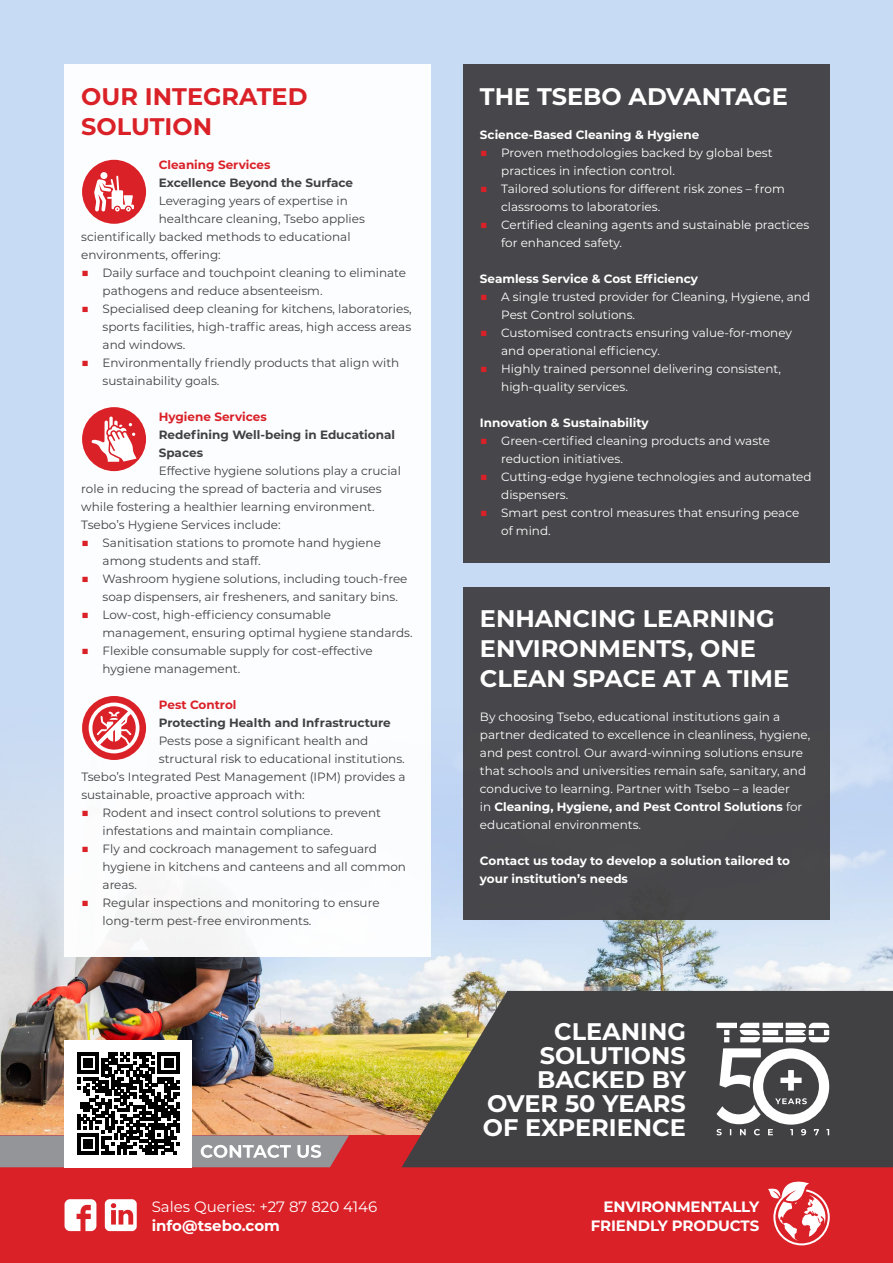
<style>
.page{position:relative;width:893px;height:1263px;background:#fff}
.page>*{position:absolute;margin:0;border:0;box-sizing:border-box;transform-origin:0 0}
.t1{font:700 24px/24px "Montserrat";color:#fff}
.t2{font:700 24px/30px "Montserrat";color:#da2128}
.t3{font:700 15px/19.5px "Montserrat";letter-spacing:-.01em;color:#fff;text-align:right}
.t4{font:15px "Montserrat";color:#fff}
.t5{font:12px/18px "Montserrat";color:#414042}
.t6{font:12px/18px "Montserrat";color:#fff}
.t7{font:700 12px/18px "Montserrat";color:#fff}
.t8{font:700 12px/18px "Montserrat";color:#414042}
.t9{font:700 12px "Montserrat";color:#da2128}
.s1{font-size:13.5px;color:#da2128}
.s2{font-weight:700}
</style>
<div class="page">
<div style="left:0;top:0;width:893px;height:1167px;background:#c8dbf5"></div>
<img style="left:0;top:774px;width:893px;height:361px">
<div style="left:64px;top:64px;width:367px;height:893px;background:#fff"></div>
<div style="left:463px;top:64px;width:367px;height:499px;background:#47474b"></div>
<div style="left:463px;top:587px;width:367px;height:333px;background:#47474b"></div>
<div style="left:0;top:1135px;width:893px;height:128px;background:#da2128"></div>
<svg style="left:65px;top:1199px;width:31px;height:32px"></svg>
<svg style="left:105px;top:1199px;width:32px;height:32px"></svg>
<svg style="left:768px;top:1181px;width:62px;height:64px"></svg>
<svg style="left:402px;top:991px;width:491px;height:176px;background:#524f46"></svg>
<svg style="left:716px;top:1023px;width:113px;height:112px;background:#8d8c8d"></svg>
<div style="left:65px;top:1040px;width:127px;height:127px;background:#fff"></div>
<img style="left:0;top:1052px;width:349px;height:115px">
<div style="left:82px;top:160px;width:64px;height:64px;background:#da2128;border-radius:50%"></div>
<div style="left:82px;top:407px;width:64px;height:64px;background:#da2128;border-radius:50%"></div>
<div style="left:82px;top:696px;width:64px;height:64px;background:#da2128;border-radius:50%"></div>
<svg style="left:94px;top:175px;width:40px;height:37px"></svg>
<div style="left:100px;top:172px;width:7px;height:7px;background:#fff;border-radius:50%"></div>
<svg style="left:91px;top:416px;width:45px;height:46px"></svg>
<svg style="left:89px;top:702px;width:50px;height:51px"></svg>
<h1 class="t2" style="left:81px;top:80px;width:228px">OUR INTEGRATED<br>SOLUTION</h1>
<p class="t9" style="left:159px;top:156px;width:113px">Cleaning Services</p>
<p class="t8" style="left:159px;top:173px;width:196px">Excellence Beyond the Surface</p>
<p class="t5" style="left:159px;top:191px;width:191px">Leveraging years of expertise in</p>
<p class="t5" style="left:159px;top:209px;width:208px">healthcare cleaning, Tsebo applies</p>
<p class="t5" style="left:81px;top:227px;width:271px">scientifically backed methods to educational</p>
<p class="t5" style="left:81px;top:245px;width:141px">environments, offering:</p>
<p class="t5" style="left:103px;top:263px;width:305px;text-indent:-21px"><span class="s1">■</span> Daily surface and touchpoint cleaning to eliminate pathogens and reduce absenteeism.</p>
<p class="t5" style="left:103px;top:299px;width:311px;text-align:justify;text-indent:-21px"><span class="s1">■</span> Specialised deep cleaning for kitchens, laboratories, sports facilities, high-traffic areas, high access areas and windows.</p>
<p class="t5" style="left:103px;top:353px;width:298px;text-indent:-21px"><span class="s1">■</span> Environmentally friendly products that align with sustainability goals.</p>
<p class="t9" style="left:159px;top:408px;width:109px">Hygiene Services</p>
<p class="t8" style="left:159px;top:425px;width:238px">Redefining Well-being in Educational<br>Spaces</p>
<p class="t5" style="left:81px;top:461px;width:321px;text-indent:77px">Effective hygiene solutions play a crucial role in reducing the spread of bacteria and viruses while fostering a healthier learning environment.<br>Tsebo’s Hygiene Services include:</p>
<p class="t5" style="left:103px;top:533px;width:280px;text-indent:-21px"><span class="s1">■</span> Sanitisation stations to promote hand hygiene among students and staff.</p>
<p class="t5" style="left:103px;top:569px;width:306px;text-indent:-21px"><span class="s1">■</span> Washroom hygiene solutions, including touch-free soap dispensers, air fresheners, and sanitary bins.</p>
<p class="t5" style="left:103px;top:605px;width:312px;text-indent:-21px"><span class="s1">■</span> Low-cost, high-efficiency consumable management, ensuring optimal hygiene standards.</p>
<p class="t5" style="left:103px;top:641px;width:272px;text-indent:-21px"><span class="s1">■</span> Flexible consumable supply for cost-effective hygiene management.</p>
<p class="t9" style="left:159px;top:696px;width:79px">Pest Control</p>
<p class="t8" style="left:159px;top:713px;width:233px">Protecting Health and Infrastructure</p>
<p class="t5" style="left:159px;top:731px;width:211px">Pests pose a significant health and</p>
<p class="t5" style="left:159px;top:749px;width:247px">structural risk to educational institutions.</p>
<p class="t5" style="left:81px;top:767px;width:326px">Tsebo’s Integrated Pest Management (IPM) provides a</p>
<p class="t5" style="left:81px;top:785px;width:225px">sustainable, proactive approach with:</p>
<p class="t5" style="left:103px;top:803px;width:280px;text-indent:-21px"><span class="s1">■</span> Rodent and insect control solutions to prevent infestations and maintain compliance.</p>
<p class="t5" style="left:103px;top:839px;width:305px;text-indent:-21px"><span class="s1">■</span> Fly and cockroach management to safeguard hygiene in kitchens and canteens and all common areas.</p>
<p class="t5" style="left:103px;top:893px;width:278px;text-indent:-21px"><span class="s1">■</span> Regular inspections and monitoring to ensure long-term pest-free environments.</p>
<p class="t4" style="left:152px;top:1196px;width:227px">Sales Queries: +27 87 820 4146</p>
<p class="t3" style="left:152px;top:1215px;width:130px">info@tsebo.com</p>
<h1 class="t1" style="left:480px;top:83px;width:309px">THE TSEBO ADVANTAGE</h1>
<p class="t7" style="left:480px;top:125px;width:221px">Science-Based Cleaning &amp; Hygiene</p>
<p class="t6" style="left:501px;top:143px;width:273px;text-indent:-21px"><span class="s1">■</span> Proven methodologies backed by global best practices in infection control.</p>
<p class="t6" style="left:501px;top:179px;width:285px;text-indent:-21px"><span class="s1">■</span> Tailored solutions for different risk zones – from classrooms to laboratories.</p>
<p class="t6" style="left:501px;top:215px;width:310px;text-indent:-21px"><span class="s1">■</span> Certified cleaning agents and sustainable practices for enhanced safety.</p>
<p class="t7" style="left:480px;top:269px;width:219px">Seamless Service &amp; Cost Efficiency</p>
<p class="t6" style="left:501px;top:287px;width:310px;text-indent:-21px"><span class="s1">■</span> A single trusted provider for Cleaning, Hygiene, and<br>Pest Control solutions.</p>
<p class="t6" style="left:501px;top:323px;width:292px;text-indent:-21px"><span class="s1">■</span> Customised contracts ensuring value-for-money and operational efficiency.</p>
<p class="t6" style="left:501px;top:359px;width:281px;text-indent:-21px"><span class="s1">■</span> Highly trained personnel delivering consistent, high-quality services.</p>
<p class="t7" style="left:480px;top:413px;width:170px">Innovation &amp; Sustainability</p>
<p class="t6" style="left:501px;top:431px;width:270px;text-indent:-21px"><span class="s1">■</span> Green-certified cleaning products and waste reduction initiatives.</p>
<p class="t6" style="left:501px;top:467px;width:312px;text-indent:-21px"><span class="s1">■</span> Cutting-edge hygiene technologies and automated dispensers.</p>
<p class="t6" style="left:501px;top:503px;width:300px;text-indent:-21px"><span class="s1">■</span> Smart pest control measures that ensuring peace of mind.</p>
<h1 class="t1" style="left:480px;top:602px;width:311px;line-height:30px">ENHANCING LEARNING<br>ENVIRONMENTS, ONE<br>CLEAN SPACE AT A TIME</h1>
<p class="t6" style="left:480px;top:708px;width:332px">By choosing Tsebo, educational institutions gain a partner dedicated to excellence in cleanliness, hygiene, and pest control. Our award-winning solutions ensure that schools and universities remain safe, sanitary, and conducive to learning. Partner with Tsebo – a leader<br>in <span class="s2">Cleaning, Hygiene, and Pest Control Solutions</span> for educational environments.</p>
<p class="t7" style="left:480px;top:851px;width:312px">Contact us today to develop a solution tailored to your institution’s needs</p>
<h1 class="t1" style="left:483px;top:1018px;width:205px;text-align:right">CLEANING<br>SOLUTIONS<br>BACKED BY<br>OVER 50 YEARS<br>OF EXPERIENCE</h1>
<p class="t3" style="left:591px;top:1196px;width:170px">ENVIRONMENTALLY<br>FRIENDLY PRODUCTS</p>
</div>
